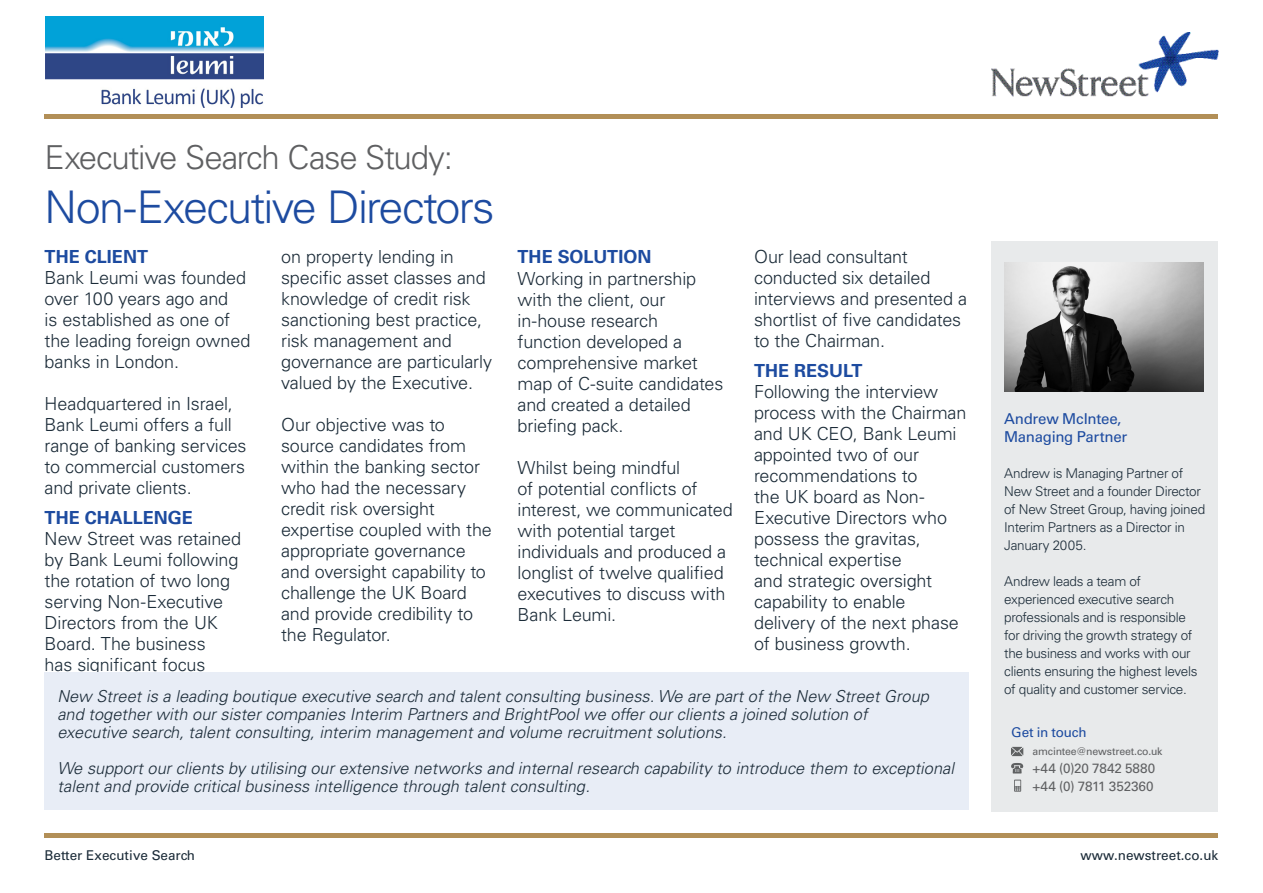
<style>
.page{position:relative;width:1263px;height:893px;background:#fff}
.page>*{position:absolute;margin:0;border:0;box-sizing:border-box;transform-origin:0 0}
.t1{font:300 45px "Univers LT Std";letter-spacing:-.04em;color:#1d4ba0}
.t2{font:300 33px "Univers LT Std";letter-spacing:-.035em;color:#5f6062}
.t3{font:300 18px/21px "Univers LT Std";letter-spacing:-.01em;color:#1b2b38}
.t4{font:700 18px "Univers LT Std";color:#1d4ba0}
.t5{font:italic 300 16.5px/18px "Univers LT Std";color:#1b2b38}
.t6{font:15px/18px "Univers LT Std";letter-spacing:-.02em;color:#1d4ba0}
.t7{font:300 13.5px/18px "Univers LT Std";letter-spacing:-.02em;color:#1b2b38}
.t8{font:13.5px "Univers LT Std";color:#1b2b38}
.t9{font:13.5px/18px "Univers LT Std";color:#5f6062}
.t10{font:13.5px "Univers LT Std";letter-spacing:-.01em;color:#1d4ba0}
.t11{font:10.5px "Univers LT Std";letter-spacing:-.015em;color:#5f6062}
</style>
<div class="page">
<img style="left:991px;top:32px;width:227px;height:64px">
<hr style="left:45px;top:114px;width:1173px;height:4px;background:#b28f57">
<div style="left:991px;top:242px;width:227px;height:570px;background:#e8eaeb"></div>
<img style="left:1004px;top:262px;width:199px;height:130px">
<div style="left:45px;top:672px;width:924px;height:138px;background:#e8edf6"></div>
<div style="left:45px;top:833px;width:1173px;height:5px;background:#b28f57"></div>
<svg style="left:1011px;top:747px;width:12px;height:9px"></svg>
<svg style="left:1014px;top:780px;width:7px;height:12px"></svg>
<svg style="left:1011px;top:763px;width:12px;height:10px"></svg>
<img style="left:45px;top:17px;width:218px;height:91px">
<h2 class="t2" style="left:45px;top:137px;width:410px">Executive Search Case Study:</h2>
<h1 class="t1" style="left:45px;top:180px;width:451px">Non-Executive Directors</h1>
<p class="t4" style="left:45px;top:246px;width:105px">THE CLIENT</p>
<p class="t3" style="left:45px;top:267px;width:207px">Bank Leumi was founded over 100 years ago and<br>is established as one of the leading foreign owned banks in London.</p>
<p class="t3" style="left:45px;top:393px;width:203px">Headquartered in Israel,<br>Bank Leumi offers a full range of banking services to commercial customers and private clients.</p>
<p class="t4" style="left:45px;top:507px;width:150px">THE CHALLENGE</p>
<p class="t3" style="left:45px;top:528px;width:198px">New Street was retained by Bank Leumi following the rotation of two long serving Non-Executive<br>Directors from the UK<br>Board. The business<br>has significant focus</p>
<p class="t3" style="left:281px;top:246px;width:212px">on property lending in specific asset classes and knowledge of credit risk sanctioning best practice, risk management and governance are particularly valued by the Executive.</p>
<p class="t3" style="left:281px;top:414px;width:212px">Our objective was to source candidates from within the banking sector who had the necessary credit risk oversight expertise coupled with the appropriate governance and oversight capability to challenge the UK Board and provide credibility to the Regulator.</p>
<p class="t4" style="left:518px;top:246px;width:135px">THE SOLUTION</p>
<p class="t3" style="left:518px;top:268px;width:207px">Working in partnership with the client, our in-house research function developed a comprehensive market map of C-suite candidates and created a detailed briefing pack.</p>
<p class="t3" style="left:518px;top:457px;width:217px">Whilst being mindful<br>of potential conflicts of interest, we communicated with potential target individuals and produced a longlist of twelve qualified executives to discuss with<br>Bank Leumi.</p>
<p class="t3" style="left:754px;top:246px;width:215px">Our lead consultant conducted six detailed interviews and presented a shortlist of five candidates to the Chairman.</p>
<p class="t4" style="left:754px;top:360px;width:110px">THE RESULT</p>
<p class="t3" style="left:754px;top:381px;width:214px">Following the interview process with the Chairman and UK CEO, Bank Leumi appointed two of our recommendations to<br>the UK board as Non-<br>Executive Directors who possess the gravitas, technical expertise<br>and strategic oversight capability to enable delivery of the next phase of business growth.</p>
<p class="t5" style="left:57px;top:687px;width:877px">New Streetis a leading boutique executive search and talentconsulting business.We are partofthe New StreetGroup and togetherwith oursistercompanies Interim Partners and BrightPoolwe offerourclients a joined solution of executive search,talentconsulting,interim managementand volume recruitmentsolutions.</p>
<p class="t5" style="left:57px;top:759px;width:902px">We supportourclients by utilising ourextensive networks and internalresearch capability to introduce them to exceptional talentand provide criticalbusiness intelligence through talentconsulting.</p>
<p class="t6" style="left:1004px;top:410px;width:125px">Andrew McIntee,<br>Managing Partner</p>
<p class="t7" style="left:1004px;top:465px;width:203px">Andrew is Managing Partner of<br>New Street and a founder Director of New Street Group, having joined<br>Interim Partners as a Director in<br>January 2005.</p>
<p class="t7" style="left:1004px;top:573px;width:195px">Andrew leads a team of experienced executive search professionals and is responsible for driving the growth strategy of the business and works with our clients ensuring the highest levels of quality and customer service.</p>
<p class="t10" style="left:1011px;top:724px;width:77px">Get in touch</p>
<p class="t11" style="left:1032px;top:745px;width:131px">amcintee@newstreet.co.uk</p>
<p class="t9" style="left:1032px;top:759px;width:124px">+44 (0)20 7842 5880 +44 (0) 7811 352360</p>
<p class="t8" style="left:45px;top:848px;width:152px">Better Executive Search</p>
<p class="t8" style="left:1080px;top:848px;width:139px">www.newstreet.co.uk</p>
</div>
